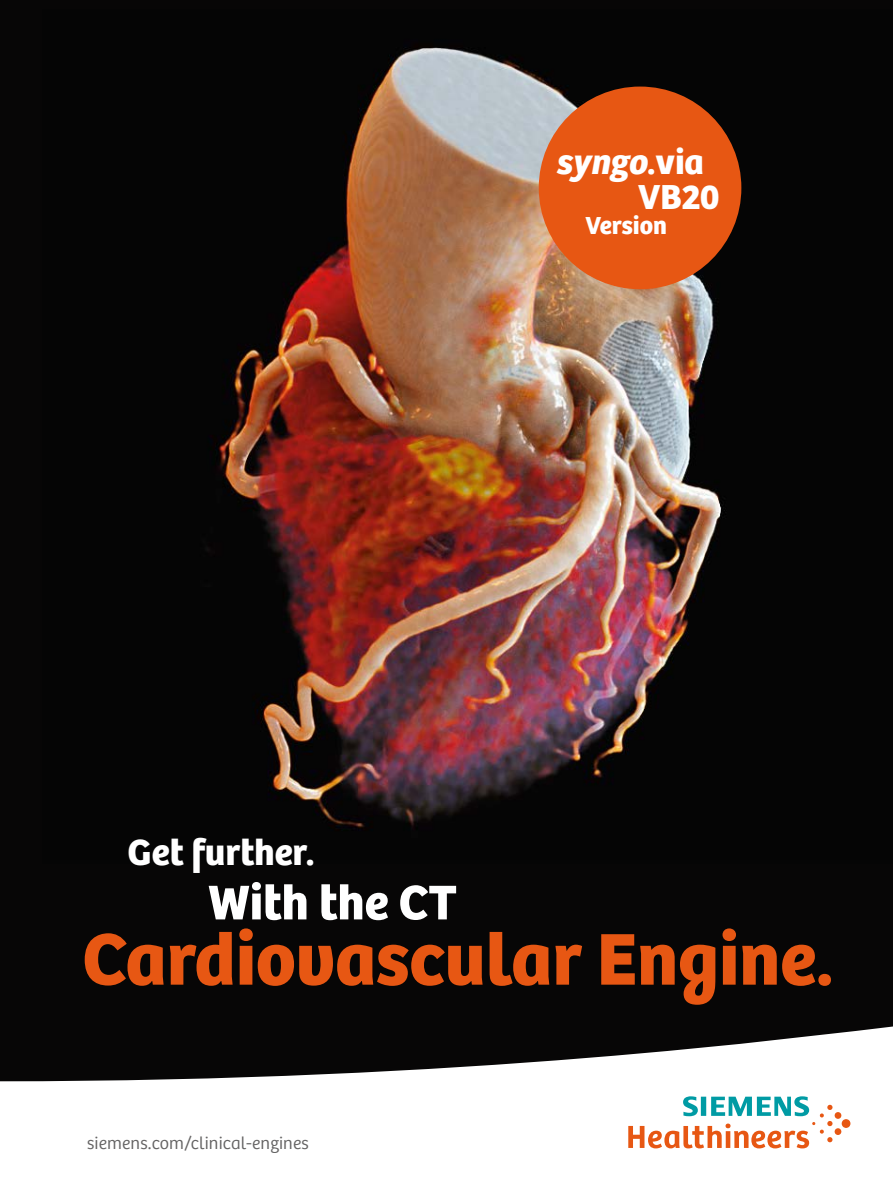
<style>
.page{position:relative;width:893px;height:1191px;background:#070606}
.page>*{position:absolute;margin:0;border:0;box-sizing:border-box;transform-origin:0 0}
.t1{font:75.9px "Bree SH Headline Regular";color:#e75713}
.t2{font:50.55px "Bree SH Headline Regular";color:#fff}
.t3{font:37.95px "Bree SH Headline Regular";color:#fff}
.t4{font:36px/34.5px "Bree SH Text Bold";color:#fff}
.t5{font:25.5px "Bree SH Text Bold";color:#fff}
.t6{font:18px "Bree SH Text Light";letter-spacing:.01em;color:#646363}
.s1{font-style:italic}
</style>
<div class="page">
<svg style="left:0;top:1026px;width:893px;height:165px;fill:#fff"></svg>
<svg style="left:628px;top:1096px;width:222px;height:52px;background:#ddd5ca"></svg>
<img style="left:208px;top:47px;width:534px;height:781px">
<div style="left:539px;top:87px;width:202px;height:202px;background:#e75713;border-radius:50%"></div>
<h3 class="t4" style="left:638px;top:145px;width:83px;text-indent:-82px"><span class="s1">syngo</span>.via<br>VB20</h3>
<h3 class="t5" style="left:586px;top:210px;width:83px">Version</h3>
<h3 class="t3" style="left:128px;top:829px;width:188px">Get further.</h3>
<h2 class="t2" style="left:208px;top:872px;width:250px">With the CT</h2>
<h1 class="t1" style="left:82px;top:913px;width:753px">Cardiovascular Engine.</h1>
<p class="t6" style="left:87px;top:1132px;width:223px">siemens.com/clinical-engines</p>
</div>
